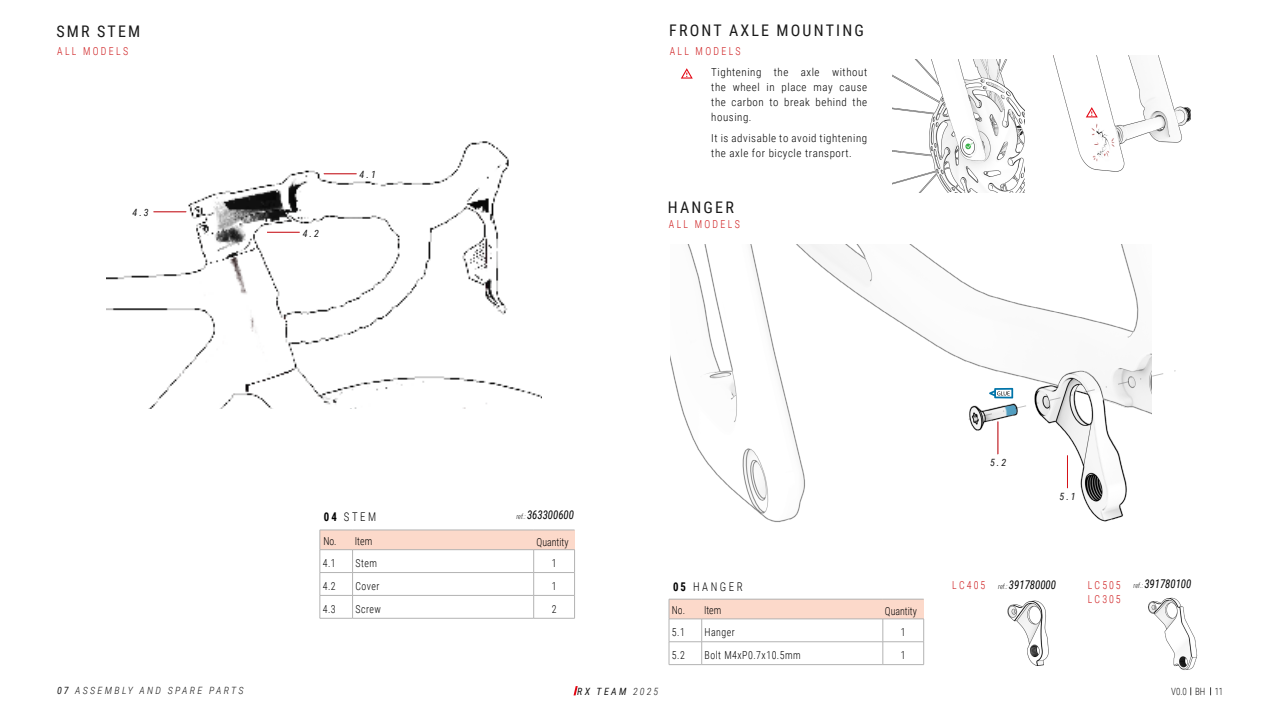
<style>
.page{position:relative;width:1280px;height:720px;background:#fff}
.page>*{position:absolute;margin:0;border:0;box-sizing:border-box;transform-origin:0 0}
.t1{font:16px "Roboto Condensed";letter-spacing:.135em;color:#1a1a1a}
.t2{font:italic 12px "Roboto Condensed";color:#000;scale:.9 1}
.t3{font:300 12px "Roboto Condensed";letter-spacing:.235em;color:#000;scale:.9 1}
.t4{font:300 11px/15px "Roboto Condensed";letter-spacing:.05em;color:#000;text-align:justify}
.t5{font:300 11px "Roboto Condensed";letter-spacing:.05em;color:#000;scale:.9 1}
.t6{font:300 11px "Roboto Condensed";letter-spacing:.235em;color:#cd1719;scale:.9 1}
.t7{font:300 11px "Roboto Condensed";color:#000;scale:.9 1}
.t8{font:300 11px/14px "Roboto Condensed";letter-spacing:.21em;color:#cd1719;scale:.9 1}
.t9{font:italic 10px "Roboto Condensed";letter-spacing:.235em;color:#1a1a1a}
.t10{font:italic 300 10px "Roboto Condensed";letter-spacing:.235em;color:#1a1a1a}
.t11{font:300 10px "Roboto Condensed";color:#1a1a1a;scale:.9 1}
.s1{font-weight:300;font-size:7px}
.s2{font-weight:700}
.s3{font-weight:300;font-style:normal;font-size:11px;color:#cd1719}
.s4{font-weight:400}
.s5{font-weight:300}
</style>
<div class="page">
<svg style="left:574px;top:686px;width:4px;height:9px"></svg>
<img style="left:671px;top:244px;width:481px;height:392px">
<div style="left:669px;top:599px;width:255px;height:20px;background:#fcd9ca"></div>
<hr style="left:669px;top:642px;width:33px;height:1px;background:#b3b3b3">
<hr style="left:702px;top:642px;width:181px;height:1px;background:#b3b3b3">
<svg style="left:702px;top:620px;width:1px;height:44px"></svg>
<hr style="left:883px;top:642px;width:41px;height:1px;background:#b3b3b3">
<svg style="left:883px;top:620px;width:1px;height:44px"></svg>
<hr style="left:669px;top:664px;width:33px;height:1px;background:#b3b3b3">
<hr style="left:702px;top:664px;width:181px;height:1px;background:#b3b3b3">
<hr style="left:883px;top:664px;width:41px;height:1px;background:#b3b3b3">
<hr style="left:669px;top:599px;width:33px;height:1px;background:#b3b3b3">
<svg style="left:669px;top:599px;width:1px;height:65px"></svg>
<hr style="left:702px;top:599px;width:181px;height:1px;background:#b3b3b3">
<hr style="left:883px;top:599px;width:41px;height:1px;background:#b3b3b3">
<hr style="left:669px;top:619px;width:33px;height:1px;background:#b3b3b3">
<hr style="left:702px;top:619px;width:181px;height:1px;background:#b3b3b3">
<hr style="left:883px;top:619px;width:41px;height:1px;background:#b3b3b3">
<svg style="left:924px;top:619px;width:1px;height:45px"></svg>
<hr style="left:998px;top:421px;width:1px;height:33px;background:#d61017">
<hr style="left:1067px;top:455px;width:1px;height:33px;background:#d61017">
<svg style="left:958px;top:370px;width:218px;height:53px"></svg>
<img style="left:893px;top:60px;width:132px;height:132px">
<img style="left:1053px;top:55px;width:137px;height:117px">
<svg style="left:681px;top:68px;width:12px;height:11px"></svg>
<svg style="left:1086px;top:107px;width:12px;height:10px"></svg>
<svg style="left:964px;top:142px;width:8px;height:8px"></svg>
<img style="left:998px;top:597px;width:68px;height:69px">
<img style="left:1137px;top:594px;width:61px;height:76px">
<img style="left:106px;top:141px;width:436px;height:268px">
<div style="left:320px;top:530px;width:255px;height:20px;background:#fcd9ca"></div>
<hr style="left:320px;top:572px;width:33px;height:1px;background:#b3b3b3">
<hr style="left:353px;top:572px;width:181px;height:1px;background:#b3b3b3">
<hr style="left:534px;top:572px;width:41px;height:1px;background:#b3b3b3">
<hr style="left:320px;top:595px;width:33px;height:1px;background:#b3b3b3">
<hr style="left:353px;top:595px;width:181px;height:1px;background:#b3b3b3">
<svg style="left:352px;top:551px;width:1px;height:67px"></svg>
<hr style="left:534px;top:595px;width:41px;height:1px;background:#b3b3b3">
<svg style="left:534px;top:551px;width:1px;height:67px"></svg>
<hr style="left:320px;top:618px;width:33px;height:1px;background:#b3b3b3">
<hr style="left:353px;top:618px;width:181px;height:1px;background:#b3b3b3">
<hr style="left:534px;top:618px;width:41px;height:1px;background:#b3b3b3">
<hr style="left:320px;top:530px;width:33px;height:1px;background:#b3b3b3">
<svg style="left:320px;top:530px;width:1px;height:88px"></svg>
<hr style="left:353px;top:530px;width:181px;height:1px;background:#b3b3b3">
<hr style="left:534px;top:530px;width:41px;height:1px;background:#b3b3b3">
<hr style="left:320px;top:550px;width:33px;height:1px;background:#b3b3b3">
<hr style="left:353px;top:550px;width:181px;height:1px;background:#b3b3b3">
<hr style="left:534px;top:550px;width:41px;height:1px;background:#b3b3b3">
<svg style="left:574px;top:551px;width:1px;height:67px"></svg>
<hr style="left:324px;top:174px;width:33px;height:1px;background:#d61017">
<hr style="left:267px;top:232px;width:33px;height:1px;background:#d61017">
<hr style="left:154px;top:212px;width:32px;height:1px;background:#d61017">
<h1 class="t1" style="left:57px;top:20px;width:85px">SMR STEM</h1>
<p class="t6" style="left:57px;top:44px;width:80px">ALL MODELS</p>
<p class="t9" style="left:133px;top:206px;width:18px">4.3</p>
<p class="t9" style="left:303px;top:226px;width:18px">4.2</p>
<p class="t9" style="left:360px;top:168px;width:18px">4.1</p>
<p class="t2" style="left:516px;top:507px;width:66px"><span class="s1">ref.:</span> 363300600</p>
<p class="t3" style="left:324px;top:509px;width:60px"><span class="s2">04</span> STEM</p>
<p class="t5" style="left:323px;top:555px;width:16px">4.1</p>
<p class="t5" style="left:355px;top:555px;width:25px">Stem</p>
<p class="t5" style="left:552px;top:555px;width:7px">1</p>
<p class="t5" style="left:323px;top:578px;width:16px">4.2</p>
<p class="t5" style="left:355px;top:578px;width:28px">Cover</p>
<p class="t5" style="left:552px;top:578px;width:7px">1</p>
<p class="t5" style="left:323px;top:601px;width:16px">4.3</p>
<p class="t5" style="left:355px;top:601px;width:30px">Screw</p>
<p class="t5" style="left:552px;top:601px;width:7px">2</p>
<p class="t5" style="left:323px;top:533px;width:56px">No. Item</p>
<p class="t7" style="left:537px;top:534px;width:37px">Quantity</p>
<h1 class="t1" style="left:669px;top:19px;width:196px">FRONT AXLE MOUNTING</h1>
<p class="t4" style="left:711px;top:64px;width:157px">Tightening the axle without the wheel in place may cause the carbon to break behind the housing.</p>
<p class="t4" style="left:711px;top:130px;width:157px">It is advisable to avoid tightening the axle for bicycle transport.</p>
<p class="t6" style="left:670px;top:44px;width:80px">ALL MODELS</p>
<h1 class="t1" style="left:668px;top:196px;width:67px">HANGER</h1>
<p class="t6" style="left:669px;top:217px;width:80px">ALL MODELS</p>
<p class="t3" style="left:673px;top:578px;width:79px"><span class="s2">05</span> HANGER</p>
<p class="t5" style="left:672px;top:624px;width:16px">5.1</p>
<p class="t5" style="left:705px;top:624px;width:35px">Hanger</p>
<p class="t5" style="left:901px;top:624px;width:7px">1</p>
<p class="t5" style="left:672px;top:647px;width:16px">5.2</p>
<p class="t5" style="left:705px;top:647px;width:108px">Bolt M4xP0.7x10.5mm</p>
<p class="t5" style="left:901px;top:647px;width:7px">1</p>
<p class="t5" style="left:672px;top:602px;width:57px">No. Item</p>
<p class="t7" style="left:885px;top:603px;width:37px">Quantity</p>
<p class="t9" style="left:990px;top:455px;width:18px">5.2</p>
<p class="t9" style="left:1060px;top:489px;width:18px">5.1</p>
<p class="t2" style="left:952px;top:576px;width:117px"><span class="s3">L C 4 0 5</span> <span class="s1">ref.:</span> 391780000</p>
<p class="t2" style="left:1134px;top:576px;width:66px"><span class="s1">ref.:</span> 391780100</p>
<p class="t8" style="left:1088px;top:577px;width:38px">LC505<br>LC305</p>
<p class="t10" style="left:57px;top:684px;width:188px"><span class="s4">07</span> ASSEMBLY AND SPARE PARTS</p>
<p class="t9" style="left:577px;top:685px;width:82px">RX TEAM <span class="s5">2025</span></p>
<p class="t11" style="left:1171px;top:685px;width:59px">V0.0 BH 11</p>
</div>
